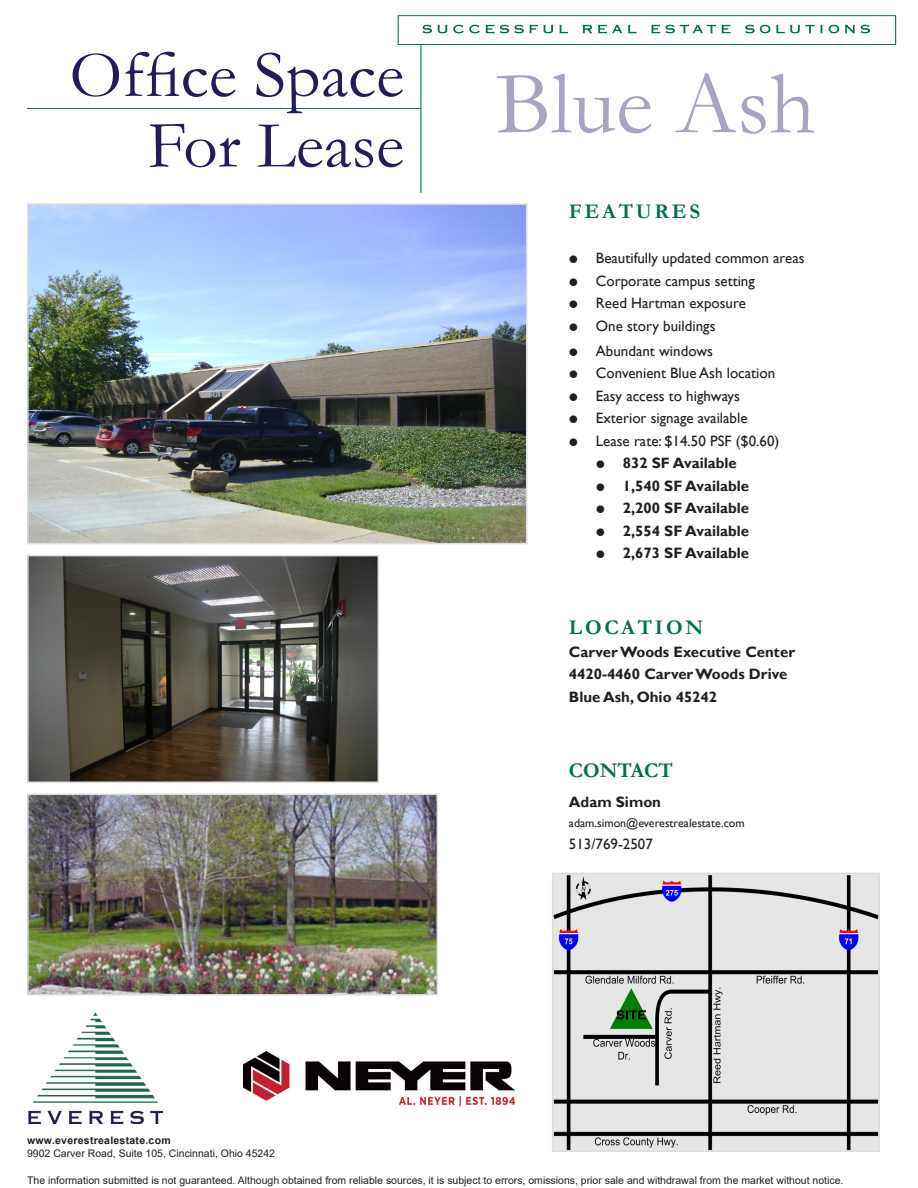
<style>
.page{position:relative;width:918px;height:1188px;background:#fff}
.page>*{position:absolute;margin:0;border:0;box-sizing:border-box;transform-origin:0 0}
.t1{font:90px "Garamond";color:#a9a3c2}
.t2{font:67.5px "Garamond";color:#231b5c}
.t3{font:700 21px "Garamond";letter-spacing:.13em;color:#006e53}
.t4{font:700 21px "Garamond";color:#006e53}
.t5{font:15px "Gill Sans";color:#231f20}
.t6{font:700 15px "Gill Sans";color:#231f20}
.t7{font:12px "Gill Sans";color:#231f20}
.t8{font:10.5px "Arial";color:#231f20}
.t9{font:700 10.5px "Arial";letter-spacing:.025em;color:#231f20}
</style>
<div class="page">
<hr style="left:420px;top:45px;width:1px;height:148px;background:#006e53">
<div style="left:398px;top:15px;width:498px;height:30px;background:#fff;border:1px solid #006e53"></div>
<svg style="left:422px;top:25px;width:58px;height:8px"></svg>
<svg style="left:486px;top:25px;width:67px;height:9px"></svg>
<svg style="left:559px;top:25px;width:9px;height:9px"></svg>
<svg style="left:583px;top:25px;width:54px;height:9px"></svg>
<svg style="left:651px;top:25px;width:79px;height:9px"></svg>
<svg style="left:745px;top:25px;width:25px;height:8px"></svg>
<svg style="left:776px;top:25px;width:47px;height:9px"></svg>
<svg style="left:829px;top:25px;width:10px;height:8px"></svg>
<svg style="left:845px;top:25px;width:25px;height:8px"></svg>
<hr style="left:27px;top:108px;width:394px;height:1px;background:#006e53">
<img style="left:30px;top:206px;width:494px;height:335px">
<div style="left:27px;top:203px;width:500px;height:341px;border:2px solid #dcdddf"></div>
<img style="left:555px;top:876px;width:322px;height:273px">
<div style="left:552px;top:873px;width:328px;height:279px;border:2px solid #dcdddf"></div>
<img style="left:243px;top:1052px;width:271px;height:53px">
<img style="left:30px;top:797px;width:405px;height:196px">
<div style="left:27px;top:794px;width:411px;height:202px;border:2px solid #dcdddf"></div>
<img style="left:30px;top:558px;width:346px;height:222px">
<div style="left:27px;top:555px;width:352px;height:228px;border:2px solid #dcdddf"></div>
<img style="left:29px;top:1012px;width:134px;height:111px">
<p class="t2" style="left:70px;top:29px;width:336px">Office Space</p>
<p class="t2" style="left:148px;top:100px;width:258px">For Lease</p>
<p class="t1" style="left:496px;top:44px;width:321px">Blue Ash</p>
<p class="t3" style="left:569px;top:197px;width:133px">FEATURES</p>
<p class="t5" style="left:596px;top:249px;width:210px">Beautifully updated common areas</p>
<p class="t5" style="left:596px;top:272px;width:160px">Corporate campus setting</p>
<p class="t5" style="left:596px;top:294px;width:152px">Reed Hartman exposure</p>
<p class="t5" style="left:596px;top:317px;width:121px">One story buildings</p>
<p class="t5" style="left:596px;top:342px;width:119px">Abundant windows</p>
<p class="t5" style="left:596px;top:365px;width:181px">Convenient Blue Ash location</p>
<p class="t5" style="left:596px;top:387px;width:145px">Easy access to highways</p>
<p class="t5" style="left:596px;top:410px;width:153px">Exterior signage available</p>
<p class="t5" style="left:596px;top:432px;width:185px">Lease rate: $14.50 PSF ($0.60)</p>
<p class="t6" style="left:623px;top:454px;width:115px">832 SF Available</p>
<p class="t6" style="left:623px;top:477px;width:128px">1,540 SF Available</p>
<p class="t6" style="left:623px;top:499px;width:128px">2,200 SF Available</p>
<p class="t6" style="left:623px;top:522px;width:128px">2,554 SF Available</p>
<p class="t6" style="left:623px;top:544px;width:128px">2,673 SF Available</p>
<p class="t3" style="left:569px;top:613px;width:136px">LOCATION</p>
<p class="t6" style="left:569px;top:642px;width:228px">Carver Woods Executive Center</p>
<p class="t6" style="left:569px;top:665px;width:220px">4420-4460 Carver Woods Drive</p>
<p class="t6" style="left:569px;top:687px;width:150px">Blue Ash, Ohio 45242</p>
<p class="t4" style="left:569px;top:756px;width:105px">CONTACT</p>
<p class="t6" style="left:569px;top:793px;width:94px">Adam Simon</p>
<p class="t7" style="left:569px;top:816px;width:177px">adam.simon@everestrealestate.com</p>
<p class="t5" style="left:569px;top:836px;width:86px">513/769-2507</p>
<p class="t9" style="left:27px;top:1133px;width:145px">www.everestrealestate.com</p>
<p class="t8" style="left:27px;top:1146px;width:250px">9902 Carver Road, Suite 105, Cincinnati, Ohio 45242</p>
<p class="t8" style="left:27px;top:1173px;width:818px">The information submitted is not guaranteed. Although obtained from reliable sources, it is subject to errors, omissions, prior sale and withdrawal from the market without notice.</p>
</div>
